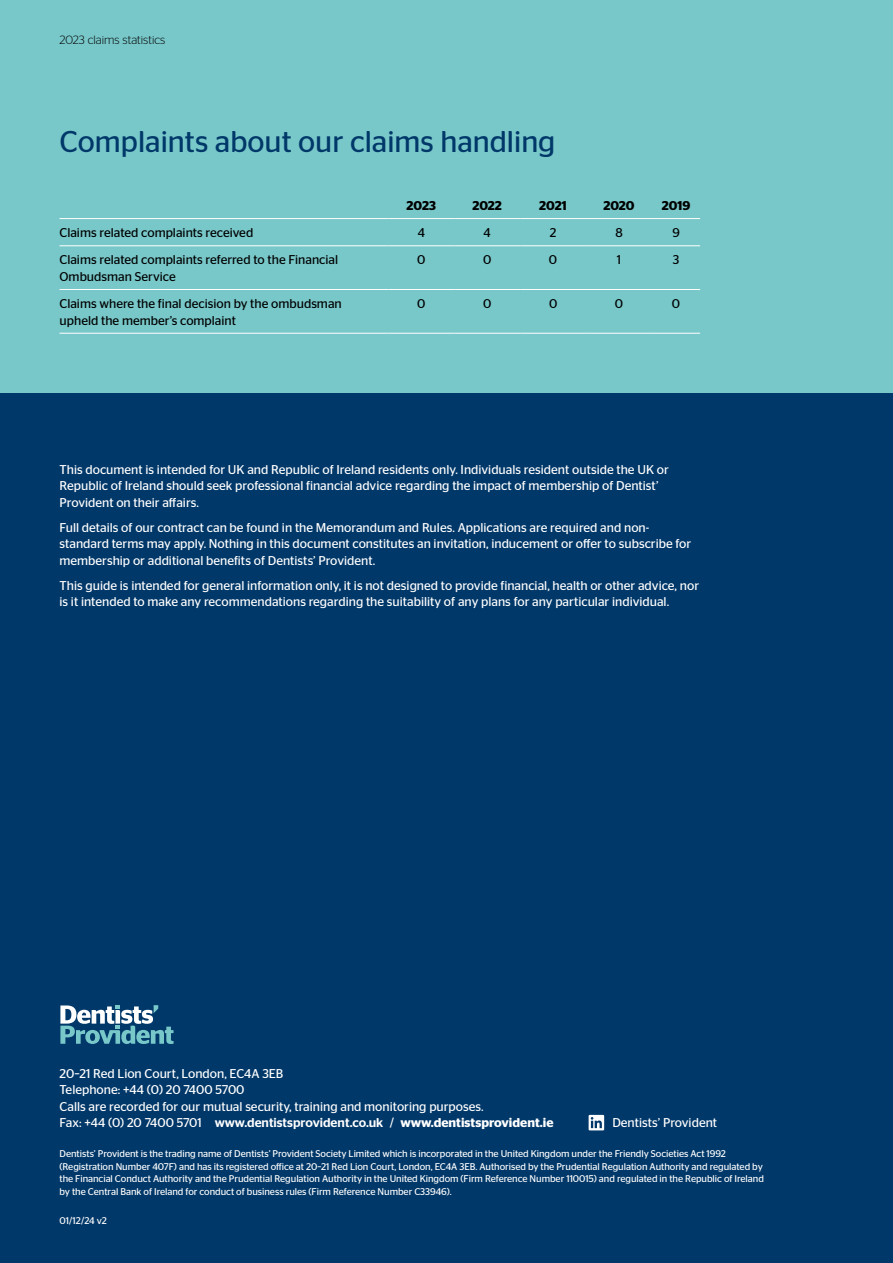
<style>
.page{position:relative;width:893px;height:1263px;background:#fff}
.page>*{position:absolute;margin:0;border:0;box-sizing:border-box;transform-origin:0 0}
.t1{font:30px "Stag Sans";color:#003869}
.t2{font:12.75px/16.5px "Stag Sans";color:#fff}
.t3{font:12.75px/16.5px "Stag Sans";color:#000}
.t4{font:600 12.75px "Stag Sans";color:#000}
.t5{font:300 12px "Stag Sans";color:#000}
.t6{font:9.75px/12.8px "Stag Sans";letter-spacing:-.005em;color:#fff}
.s1{font-weight:500}
.s2{font-weight:600}
</style>
<div class="page">
<div style="left:0;top:0;width:893px;height:434px;background:#78c7c9"></div>
<div style="left:0;top:393px;width:893px;height:870px;background:#003869"></div>
<svg style="left:60px;top:1005px;width:114px;height:39px"></svg>
<hr style="left:60px;top:245px;width:328px;height:1px;background:#fff">
<hr style="left:388px;top:245px;width:66px;height:1px;background:#fff">
<hr style="left:454px;top:245px;width:66px;height:1px;background:#fff">
<hr style="left:520px;top:245px;width:66px;height:1px;background:#fff">
<hr style="left:586px;top:245px;width:66px;height:1px;background:#fff">
<hr style="left:652px;top:245px;width:48px;height:1px;background:#fff">
<hr style="left:60px;top:289px;width:328px;height:1px;background:#fff">
<hr style="left:388px;top:289px;width:66px;height:1px;background:#fff">
<hr style="left:454px;top:289px;width:66px;height:1px;background:#fff">
<hr style="left:520px;top:289px;width:66px;height:1px;background:#fff">
<hr style="left:586px;top:289px;width:66px;height:1px;background:#fff">
<hr style="left:652px;top:289px;width:48px;height:1px;background:#fff">
<hr style="left:60px;top:333px;width:328px;height:1px;background:#fff">
<hr style="left:388px;top:333px;width:66px;height:1px;background:#fff">
<hr style="left:454px;top:333px;width:66px;height:1px;background:#fff">
<hr style="left:520px;top:333px;width:66px;height:1px;background:#fff">
<hr style="left:586px;top:333px;width:66px;height:1px;background:#fff">
<hr style="left:652px;top:333px;width:48px;height:1px;background:#fff">
<hr style="left:60px;top:218px;width:328px;height:1px;background:#fff">
<hr style="left:388px;top:218px;width:66px;height:1px;background:#fff">
<hr style="left:454px;top:218px;width:66px;height:1px;background:#fff">
<hr style="left:520px;top:218px;width:66px;height:1px;background:#fff">
<hr style="left:586px;top:218px;width:66px;height:1px;background:#fff">
<hr style="left:652px;top:218px;width:48px;height:1px;background:#fff">
<svg style="left:589px;top:1115px;width:15px;height:15px"></svg>
<p class="t5" style="left:60px;top:33px;width:107px">2023 claims statistics</p>
<h1 class="t1" style="left:60px;top:124px;width:497px">Complaints about our claims handling</h1>
<p class="t4" style="left:407px;top:198px;width:31px">2023</p>
<p class="t4" style="left:472px;top:198px;width:31px">2022</p>
<p class="t4" style="left:539px;top:198px;width:29px">2021</p>
<p class="t4" style="left:603px;top:198px;width:33px">2020</p>
<p class="t4" style="left:662px;top:198px;width:30px">2019</p>
<p class="t3" style="left:60px;top:224px;width:195px">Claims related complaints received</p>
<p class="t3" style="left:418px;top:224px;width:9px">4</p>
<p class="t3" style="left:484px;top:224px;width:9px">4</p>
<p class="t3" style="left:550px;top:224px;width:8px">2</p>
<p class="t3" style="left:615px;top:224px;width:9px">8</p>
<p class="t3" style="left:672px;top:224px;width:9px">9</p>
<p class="t3" style="left:60px;top:252px;width:280px">Claims related complaints referred to the Financial<br>Ombudsman Service</p>
<p class="t3" style="left:417px;top:252px;width:10px">0</p>
<p class="t3" style="left:483px;top:252px;width:10px">0</p>
<p class="t3" style="left:549px;top:252px;width:10px">0</p>
<p class="t3" style="left:617px;top:252px;width:6px">1</p>
<p class="t3" style="left:673px;top:252px;width:8px">3</p>
<p class="t3" style="left:60px;top:295px;width:284px">Claims where the final decision by the ombudsman upheld the member’s complaint</p>
<p class="t3" style="left:417px;top:295px;width:10px">0</p>
<p class="t3" style="left:483px;top:295px;width:10px">0</p>
<p class="t3" style="left:549px;top:295px;width:10px">0</p>
<p class="t3" style="left:615px;top:295px;width:10px">0</p>
<p class="t3" style="left:672px;top:295px;width:10px">0</p>
<p class="t2" style="left:60px;top:461px;width:611px">This document is intended for UK and Republic of Ireland residents only. Individuals resident outside the UK or<br>Republic of Ireland should seek professional financial advice regarding the impact of membership of Dentist’<br>Provident on their affairs.</p>
<p class="t2" style="left:60px;top:519px;width:633px">Full details of our contract can be found in the Memorandum and Rules. Applications are required and non&shy;standard terms may apply. Nothing in this document constitutes an invitation, inducement or offer to subscribe for membership or additional benefits of Dentists’ Provident.</p>
<p class="t2" style="left:60px;top:577px;width:641px">This guide is intended for general information only, it is not designed to provide financial, health or other advice, nor is it intended to make any recommendations regarding the suitability of any plans for any particular individual.</p>
<p class="t2" style="left:60px;top:1065px;width:495px">20–21 Red Lion Court, London, EC4A 3EB<br>Telephone: +44 (0) 20 7400 5700<br>Calls are recorded for our mutual security, training and monitoring purposes.<br>Fax: +44 (0) 20 7400 5701 <span class="s1">www.dentistsprovident.co.uk</span> / <span class="s2">www.dentistsprovident.ie</span></p>
<p class="t2" style="left:612px;top:1114px;width:106px">Dentists’ Provident</p>
<p class="t6" style="left:60px;top:1147px;width:706px">Dentists’ Provident is the trading name of Dentists’ Provident Society Limited which is incorporated in the United Kingdom under the Friendly Societies Act 1992 (Registration Number 407F) and has its registered office at 20–21 Red Lion Court, London, EC4A 3EB. Authorised by the Prudential Regulation Authority and regulated by the Financial Conduct Authority and the Prudential Regulation Authority in the United Kingdom (Firm Reference Number 110015) and regulated in the Republic of Ireland by the Central Bank of Ireland for conduct of business rules (Firm Reference Number C33946).</p>
<p class="t6" style="left:60px;top:1214px;width:49px">01/12/24 v2</p>
</div>
